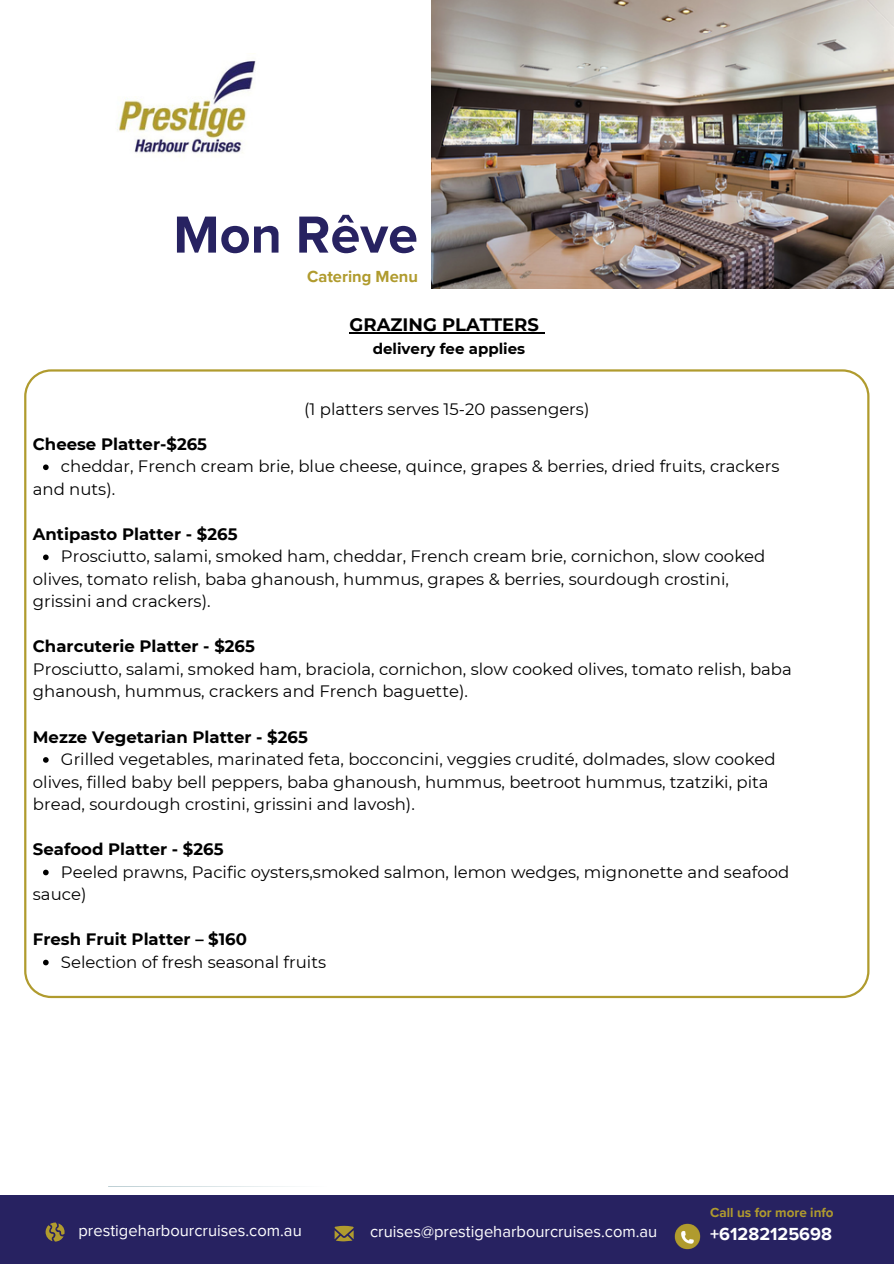
<style>
.page{position:relative;width:894px;height:1264px;background:#fff}
.page>*{position:absolute;margin:0;border:0;box-sizing:border-box;transform-origin:0 0}
.t1{font:700 54px "Proxima Nova";color:#272261}
.t2{font:700 18px "Montserrat";color:#000}
.t3{font:700 18px "Proxima Nova";color:#fff}
.t4{font:16.5px/22.5px "Montserrat";color:#000}
.t5{font:700 16.5px "Montserrat";color:#000}
.t6{font:16.5px "Proxima Nova";color:#fff}
.t7{font:700 16.5px "Proxima Nova";color:#b09b2e}
.t8{font:700 15px "Montserrat";color:#000}
.t9{font:700 13.5px "Proxima Nova";color:#b09b2e}
.s1{font-weight:700}
</style>
<div class="page">
<hr style="left:108px;top:1186px;width:224px;height:1px;background:#467886">
<img style="left:117px;top:60px;width:139px;height:97px">
<svg style="left:24px;top:369px;width:845px;height:629px"></svg>
<div style="left:0;top:1195px;width:893px;height:68px;background:#272261"></div>
<svg style="left:46px;top:1222px;width:19px;height:19px"></svg>
<svg style="left:334px;top:1225px;width:19px;height:16px"></svg>
<img style="left:674px;top:1223px;width:27px;height:27px">
<svg style="left:43px;top:464px;width:6px;height:6px"></svg>
<svg style="left:43px;top:554px;width:6px;height:6px"></svg>
<svg style="left:43px;top:757px;width:6px;height:5px"></svg>
<svg style="left:43px;top:869px;width:6px;height:6px"></svg>
<svg style="left:43px;top:959px;width:6px;height:6px"></svg>
<img style="left:431px;top:0;width:462px;height:288px">
<hr style="left:349px;top:332px;width:190px;height:1px;background:#000">
<p class="t1" style="left:173px;top:203px;width:246px">Mon Rêve</p>
<p class="t7" style="left:307px;top:267px;width:112px">Catering Menu</p>
<h3 class="t2" style="left:349px;top:314px;width:191px">GRAZING PLATTERS</h3>
<h3 class="t8" style="left:372px;top:339px;width:154px">delivery fee applies</h3>
<p class="t4" style="left:304px;top:398px;width:287px">(1 platters serves 15-20 passengers)</p>
<h1 class="t5" style="left:33px;top:434px;width:176px">Cheese Platter-$265</h1>
<h2 class="t4" style="left:61px;top:455px;width:719px">cheddar, French cream brie, blue cheese, quince, grapes &amp; berries, dried fruits, crackers</h2>
<p class="t4" style="left:33px;top:477px;width:84px">and nuts).</p>
<h2 class="t5" style="left:33px;top:524px;width:206px">Antipasto Platter - $265</h2>
<h3 class="t4" style="left:61px;top:545px;width:705px">Prosciutto, salami, smoked ham, cheddar, French cream brie, cornichon, slow cooked</h3>
<h2 class="t4" style="left:33px;top:567px;width:697px">olives, tomato relish, baba ghanoush, hummus, grapes &amp; berries, sourdough crostini, grissini and crackers).</h2>
<p class="t4" style="left:33px;top:635px;width:760px"><span class="s1">Charcuterie Platter - $265<br></span>Prosciutto, salami, smoked ham, braciola, cornichon, slow cooked olives, tomato relish, baba ghanoush, hummus, crackers and French baguette).</p>
<h3 class="t5" style="left:33px;top:726px;width:276px">Mezze Vegetarian Platter - $265</h3>
<h2 class="t4" style="left:61px;top:747px;width:716px">Grilled vegetables, marinated feta, bocconcini, veggies crudité, dolmades, slow cooked</h2>
<p class="t4" style="left:33px;top:770px;width:737px">olives, filled baby bell peppers, baba ghanoush, hummus, beetroot hummus, tzatziki, pita bread, sourdough crostini, grissini and lavosh).</p>
<h3 class="t5" style="left:33px;top:839px;width:192px">Seafood Platter - $265</h3>
<h3 class="t4" style="left:61px;top:860px;width:729px">Peeled prawns, Pacific oysters,smoked salmon, lemon wedges, mignonette and seafood</h3>
<h2 class="t4" style="left:33px;top:882px;width:55px">sauce)</h2>
<p class="t5" style="left:33px;top:929px;width:215px">Fresh Fruit Platter – $160</p>
<h3 class="t4" style="left:61px;top:950px;width:266px">Selection of fresh seasonal fruits</h3>
<h2 class="t9" style="left:710px;top:1204px;width:125px">Call us for more info</h2>
<h3 class="t6" style="left:78px;top:1220px;width:225px">prestigeharbourcruises.com.au</h3>
<h3 class="t6" style="left:370px;top:1221px;width:289px">cruises@prestigeharbourcruises.com.au</h3>
<p class="t3" style="left:710px;top:1223px;width:123px">+61282125698</p>
</div>
